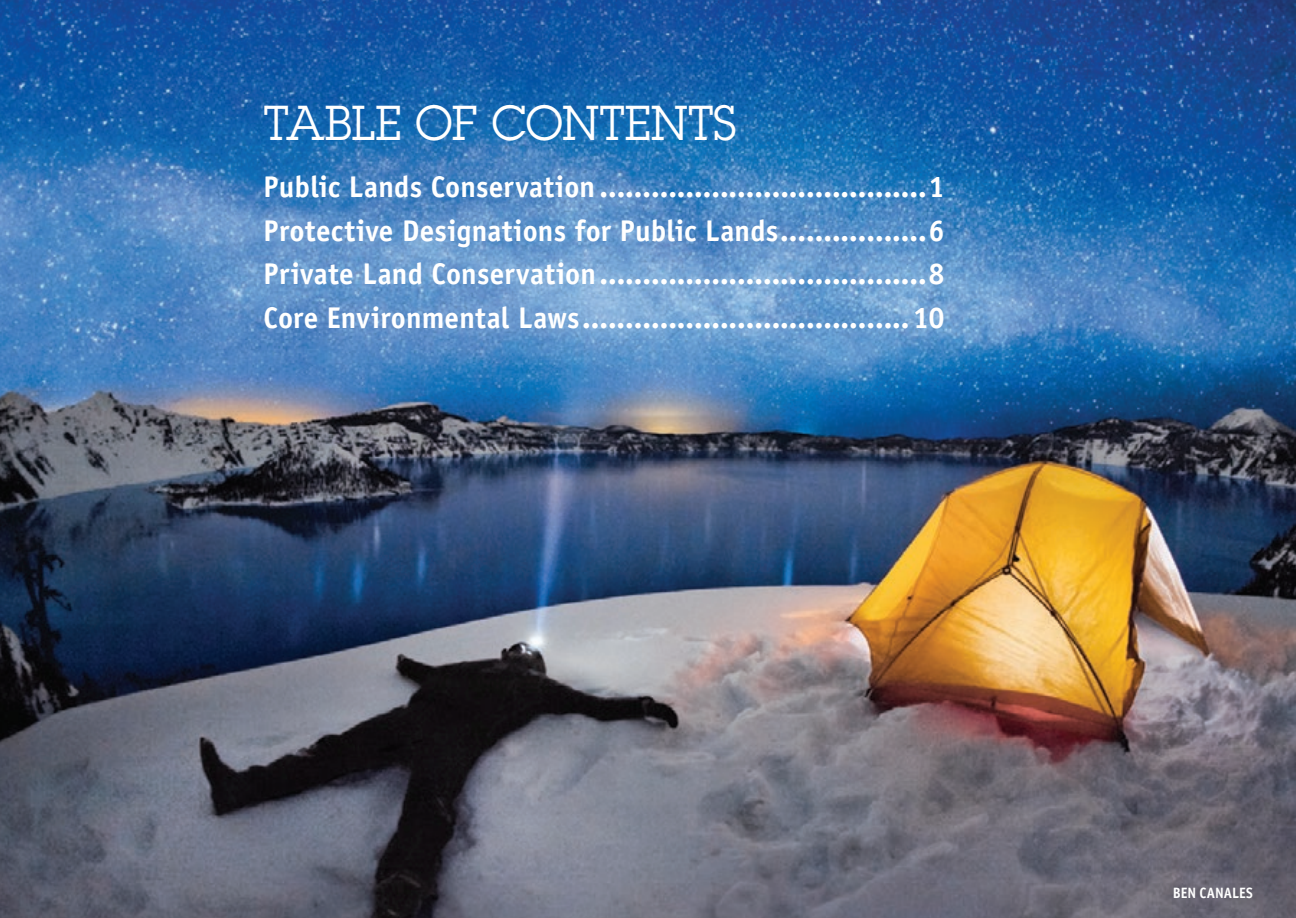
<style>
.page{position:relative;width:1296px;height:918px;background:#fff}
.page>*{position:absolute;margin:0;border:0;box-sizing:border-box;transform-origin:0 0}
.BODY_TITLE{font:48px "Lubalin Graph";color:#fff}
.BODY_TITLE-2{font:700 30px "Officina Sans";letter-spacing:.005em;color:#fff}
.PHOTO_credit_reverse{font:700 15px "Officina Sans";color:#fff;scale:.93 1}
</style>
<div class="page">
<img style="left:0;top:0;width:1296px;height:918px">
<p class="BODY_TITLE" style="left:264px;top:93px;width:475px">TABLE OF CONTENTS</p>
<p class="BODY_TITLE-2" style="left:264px;top:168px;width:682px">Public Lands Conservation ......................................1</p>
<p class="BODY_TITLE-2" style="left:264px;top:212px;width:682px">Protective Designations for Public Lands.................6</p>
<p class="BODY_TITLE-2" style="left:264px;top:255px;width:682px">Private Land Conservation......................................8</p>
<p class="BODY_TITLE-2" style="left:264px;top:299px;width:683px">Core Environmental Laws......................................10</p>
<p class="PHOTO_credit_reverse" style="left:1173px;top:883px;width:87px">BEN CANALES</p>
</div>
